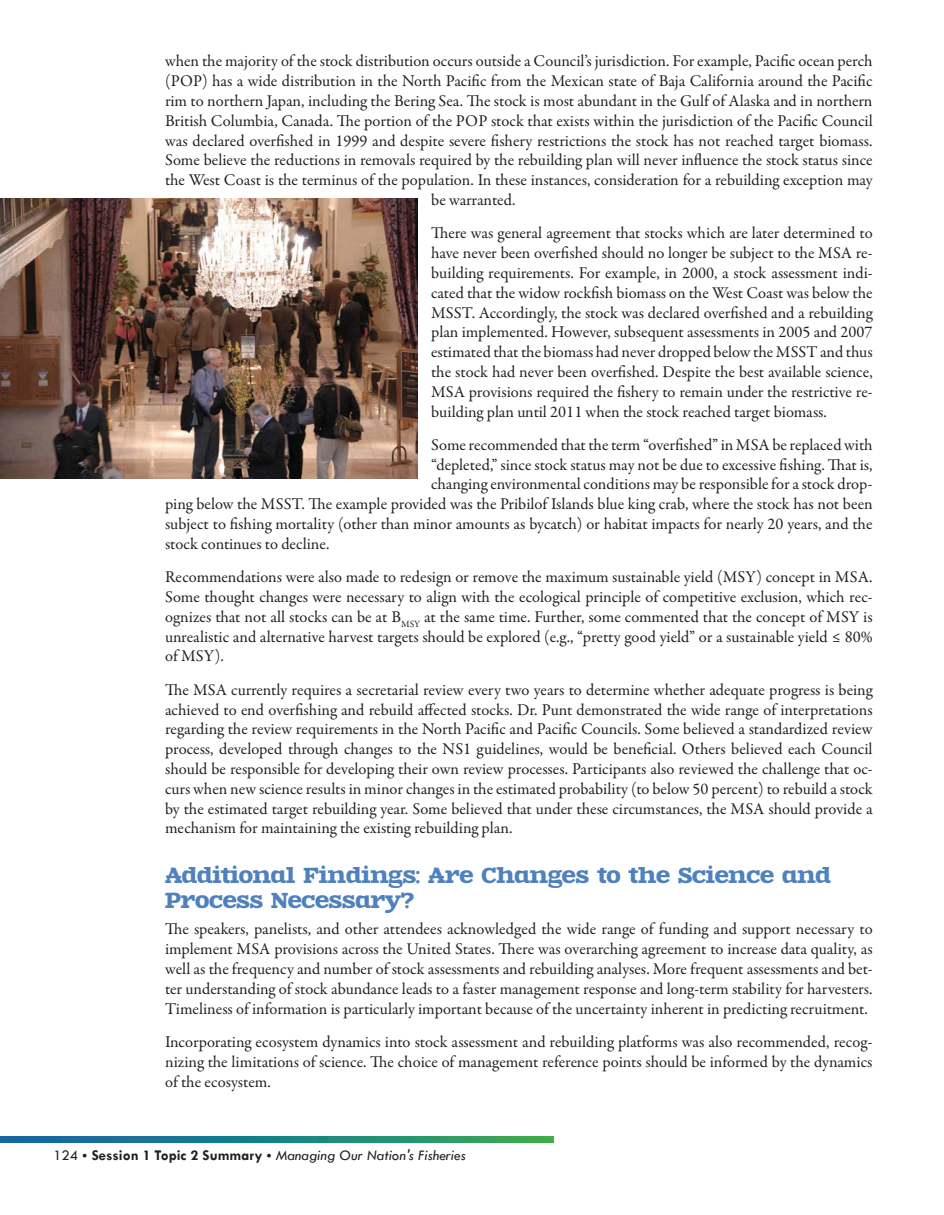
<style>
.page{position:relative;width:944px;height:1215px;background:#fff}
.page>*{position:absolute;margin:0;border:0;box-sizing:border-box;transform-origin:0 0}
.Header_1{font:21px/25.2px "Zantroke";letter-spacing:-.01em;color:#4f81bd}
.t1{font:16.5px/19.8px "Garamond Premr Pro";letter-spacing:.005em;color:#231f20;text-align:justify}
.t2{font:italic 15px "Tw Cen";color:#231f20}
.s1{font-style:normal}
.s2{font-weight:700;font-style:normal}
</style>
<div class="page">
<svg style="left:0;top:1136px;width:554px;height:5px;background:#1f8580"></svg>
<img style="left:0;top:198px;width:417px;height:280px">
<p class="t1" style="left:165px;top:52px;width:709px">when the majority of the stock distribution occurs outside a Council’s jurisdiction. For example, Pacific ocean perch</p>
<p class="t1" style="left:165px;top:71px;width:709px">(POP) has a wide distribution in the North Pacific from the Mexican state of Baja California around the Pacific</p>
<p class="t1" style="left:165px;top:91px;width:709px">rim to northern Japan, including the Bering Sea. The stock is most abundant in the Gulf of Alaska and in northern</p>
<p class="t1" style="left:165px;top:111px;width:709px">British Columbia, Canada. The portion of the POP stock that exists within the jurisdiction of the Pacific Council</p>
<p class="t1" style="left:165px;top:131px;width:709px">was declared overfished in 1999 and despite severe fishery restrictions the stock has not reached target biomass.</p>
<p class="t1" style="left:165px;top:151px;width:709px">Some believe the reductions in removals required by the rebuilding plan will never influence the stock status since</p>
<p class="t1" style="left:165px;top:170px;width:709px">the West Coast is the terminus of the population. In these instances, consideration for a rebuilding exception may</p>
<p class="t1" style="left:431px;top:190px;width:86px">be warranted.</p>
<p class="t1" style="left:431px;top:223px;width:443px">There was general agreement that stocks which are later determined to have never been overfished should no longer be subject to the MSA re&shy;building requirements. For example, in 2000, a stock assessment indi&shy;cated that the widow rockfish biomass on the West Coast was below the MSST. Accordingly, the stock was declared overfished and a rebuilding plan implemented. However, subsequent assessments in 2005 and 2007 estimated that the biomass had never dropped below the MSST and thus the stock had never been overfished. Despite the best available science, MSA provisions required the fishery to remain under the restrictive re&shy;building plan until 2011 when the stock reached target biomass.</p>
<p class="t1" style="left:431px;top:435px;width:443px">Some recommended that the term “overfished” in MSA be replaced with</p>
<p class="t1" style="left:431px;top:455px;width:443px">“depleted,” since stock status may not be due to excessive fishing. That is,</p>
<p class="t1" style="left:431px;top:475px;width:443px">changing environmental conditions may be responsible for a stock drop-</p>
<p class="t1" style="left:165px;top:494px;width:709px">ping below the MSST. The example provided was the Pribilof Islands blue king crab, where the stock has not been</p>
<p class="t1" style="left:165px;top:514px;width:709px">subject to fishing mortality (other than minor amounts as bycatch) or habitat impacts for nearly 20 years, and the</p>
<p class="t1" style="left:165px;top:534px;width:166px">stock continues to decline.</p>
<p class="t1" style="left:165px;top:567px;width:709px">Recommendations were also made to redesign or remove the maximum sustainable yield (MSY) concept in MSA.<br>Some thought changes were necessary to align with the ecological principle of competitive exclusion, which rec&shy;ognizes that not all stocks can be at B<sub>MSY</sub> at the same time. Further, some commented that the concept of MSY is unrealistic and alternative harvest targets should be explored (e.g., “pretty good yield” or a sustainable yield ≤ 80% of MSY).</p>
<p class="t1" style="left:165px;top:680px;width:709px">The MSA currently requires a secretarial review every two years to determine whether adequate progress is being achieved to end overfishing and rebuild affected stocks. Dr. Punt demonstrated the wide range of interpretations regarding the review requirements in the North Pacific and Pacific Councils. Some believed a standardized review process, developed through changes to the NS1 guidelines, would be beneficial. Others believed each Council should be responsible for developing their own review processes. Participants also reviewed the challenge that oc&shy;curs when new science results in minor changes in the estimated probability (to below 50 percent) to rebuild a stock by the estimated target rebuilding year. Some believed that under these circumstances, the MSA should provide a mechanism for maintaining the existing rebuilding plan.</p>
<p class="Header_1" style="left:165px;top:861px;width:667px">Additional Findings: Are Changes to the Science and<br>Process Necessary?</p>
<p class="t1" style="left:165px;top:919px;width:709px">The speakers, panelists, and other attendees acknowledged the wide range of funding and support necessary to implement MSA provisions across the United States. There was overarching agreement to increase data quality, as well as the frequency and number of stock assessments and rebuilding analyses. More frequent assessments and bet&shy;ter understanding of stock abundance leads to a faster management response and long-term stability for harvesters.<br>Timeliness of information is particularly important because of the uncertainty inherent in predicting recruitment.</p>
<p class="t1" style="left:165px;top:1032px;width:709px">Incorporating ecosystem dynamics into stock assessment and rebuilding platforms was also recommended, recog&shy;nizing the limitations of science. The choice of management reference points should be informed by the dynamics of the ecosystem.</p>
<p class="t2" style="left:53px;top:1146px;width:414px"><span class="s1">124</span> • <span class="s2">Session 1 Topic 2 Summary</span> • Managing Our Nation's Fisheries</p>
</div>
